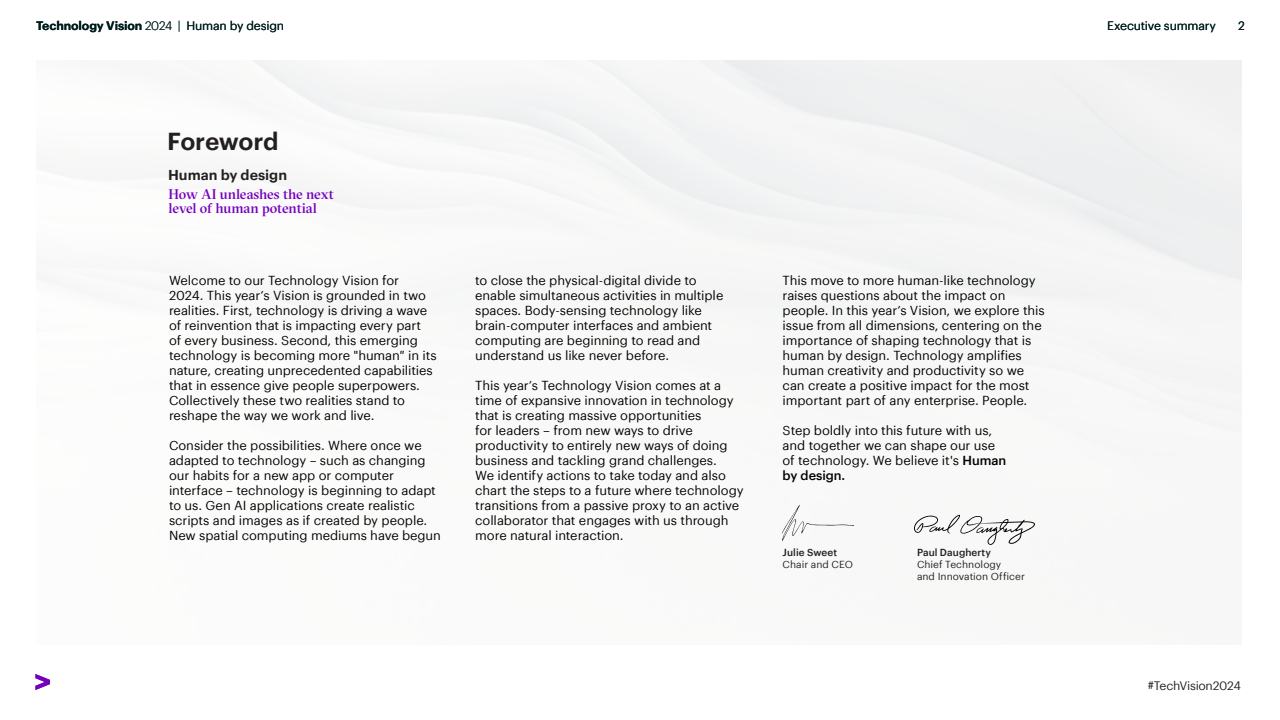
<style>
.page{position:relative;width:1280px;height:720px;background:#fff}
.page>*{position:absolute;margin:0;border:0;box-sizing:border-box;transform-origin:0 0}
.Title_Trend{font:600 24px "Graphik";letter-spacing:-.015em;color:#231f20}
.subheadline_article{font:500 14px/14px "GT Sectra Fine";letter-spacing:-.01em;color:#7500bf}
.t1{font:600 14px "Graphik";color:#231f20}
.Body_copy{font:12.8px/15px "Graphik";letter-spacing:-.005em;color:#000}
.t2{font:12px "Graphik";letter-spacing:-.02em;color:#001d1d}
.t3{font:600 12px "Graphik";letter-spacing:-.01em;color:#001d1d}
.t4{font:12px "Graphik";letter-spacing:-.025em;color:#231f20}
.t5{font:10px/12px "Graphik";letter-spacing:.005em;color:#231f20}
.t6{font:500 10px "Graphik";color:#231f20}
.s1{font-weight:300}
.s2{font-weight:500}
</style>
<div class="page">
<div style="left:36px;top:60px;width:1210px;height:592px;background:#f8f8f8"></div>
<svg style="left:782px;top:505px;width:72px;height:36px"></svg>
<svg style="left:914px;top:515px;width:121px;height:30px"></svg>
<svg style="left:35px;top:674px;width:15px;height:16px"></svg>
<p class="t3" style="left:36px;top:16px;width:146px">Technology Vision <span class="s1">2024 |</span></p>
<p class="t2" style="left:186px;top:17px;width:99px">Human by design</p>
<p class="Title_Trend" style="left:167px;top:123px;width:113px">Foreword</p>
<p class="subheadline_article" style="left:169px;top:187px;width:167px">How AI unleashes the next level of human potential</p>
<p class="t1" style="left:168px;top:164px;width:120px">Human by design</p>
<p class="Body_copy" style="left:169px;top:272px;width:269px">Welcome to our Technology Vision for 2024. This year’s Vision is grounded in two realities. First, technology is driving a wave of reinvention that is impacting every part<br>of every business. Second, this emerging technology is becoming more "human″ in its nature, creating unprecedented capabilities that in essence give people superpowers.<br>Collectively these two realities stand to reshape the way we work and live.</p>
<p class="Body_copy" style="left:169px;top:437px;width:274px">Consider the possibilities. Where once we adapted to technology – such as changing our habits for a new app or computer interface – technology is beginning to adapt to us. Gen AI applications create realistic scripts and images as if created by people.<br>New spatial computing mediums have begun</p>
<p class="Body_copy" style="left:475px;top:272px;width:250px">to close the physical-digital divide to enable simultaneous activities in multiple spaces. Body-sensing technology like brain-computer interfaces and ambient computing are beginning to read and understand us like never before.</p>
<p class="Body_copy" style="left:475px;top:377px;width:270px">This year’s Technology Vision comes at a time of expansive innovation in technology that is creating massive opportunities<br>for leaders – from new ways to drive productivity to entirely new ways of doing business and tackling grand challenges.<br>We identify actions to take today and also chart the steps to a future where technology transitions from a passive proxy to an active collaborator that engages with us through more natural interaction.</p>
<p class="Body_copy" style="left:783px;top:272px;width:264px">This move to more human-like technology raises questions about the impact on people. In this year’s Vision, we explore this issue from all dimensions, centering on the importance of shaping technology that is human by design. Technology amplifies human creativity and productivity so we can create a positive impact for the most important part of any enterprise. People.</p>
<p class="Body_copy" style="left:783px;top:422px;width:225px">Step boldly into this future with us, and together we can shape our use of technology. We believe it's <span class="s2">Human by design.</span></p>
<p class="t6" style="left:783px;top:545px;width:56px">Julie Sweet</p>
<p class="t5" style="left:783px;top:558px;width:72px">Chair and CEO</p>
<p class="t5" style="left:917px;top:546px;width:109px"><span class="s2">Paul Daugherty<br></span>Chief Technology<br>and Innovation Officer</p>
<p class="t2" style="left:1107px;top:17px;width:110px">Executive summary</p>
<p class="t2" style="left:1238px;top:17px;width:8px">2</p>
<p class="t4" style="left:1148px;top:677px;width:95px">#TechVision2024</p>
</div>
